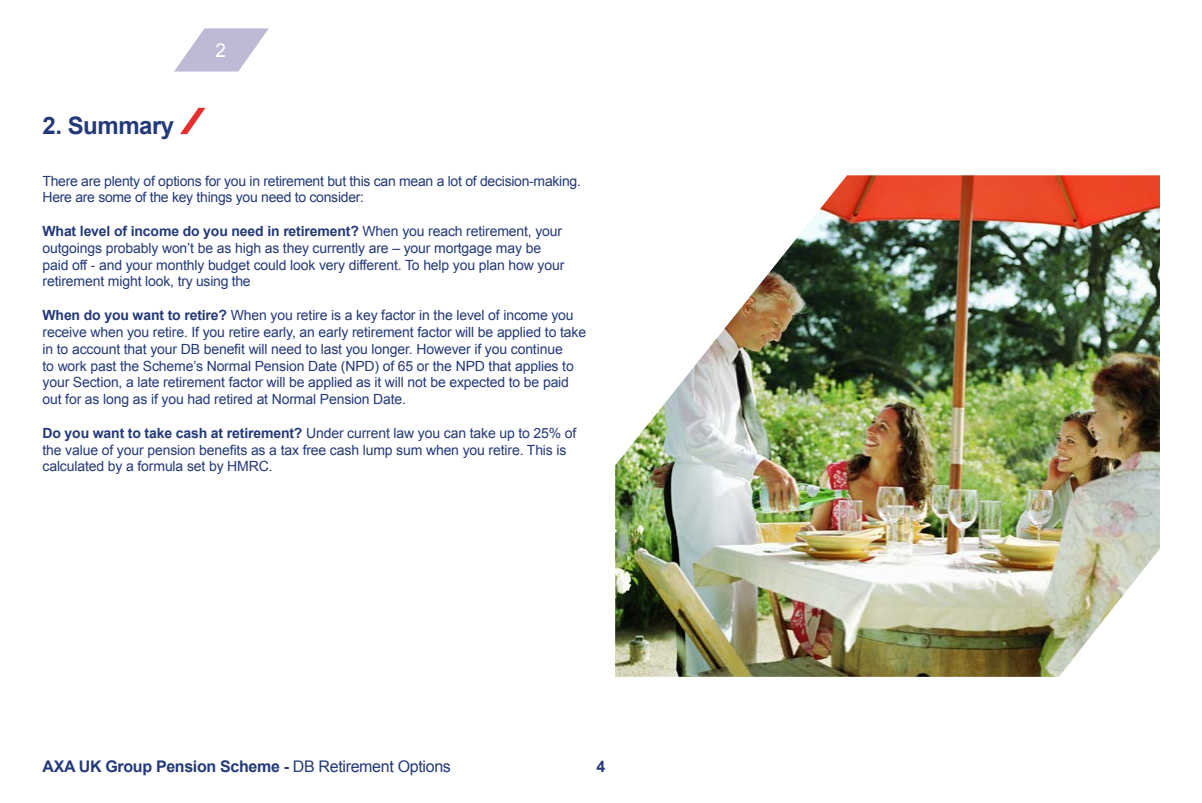
<style>
.page{position:relative;width:1202px;height:803px;background:#fff}
.page>*{position:absolute;margin:0;border:0;box-sizing:border-box;transform-origin:0 0}
.t1{font:700 24px "Arial";letter-spacing:-.02em;color:#233979}
.t2{font:19px "Arial";color:#fff}
.t3{font:700 16px "Arial";letter-spacing:-.02em;color:#233979}
.t4{font:14px/16.8px "Arial";letter-spacing:-.01em;color:#233979}
.s1{font-weight:700}
.s2{font-weight:400}
</style>
<div class="page">
<svg style="left:174px;top:28px;width:95px;height:43px"></svg>
<svg style="left:180px;top:108px;width:25px;height:26px"></svg>
<img style="left:615px;top:175px;width:545px;height:501px">
<h1 class="t1" style="left:43px;top:110px;width:133px">2. Summary</h1>
<h2 class="t2" style="left:215px;top:38px;width:12px">2</h2>
<p class="t4" style="left:43px;top:172px;width:540px">There are plenty of options for you in retirement but this can mean a lot of decision-making.<br>Here are some of the key things you need to consider:</p>
<p class="t4" style="left:43px;top:223px;width:523px"><span class="s1">What level of income do you need in retirement?</span> When you reach retirement, your outgoings probably won’t be as high as they currently are – your mortgage may be paid off - and your monthly budget could look very different. To help you plan how your retirement might look, try using the</p>
<p class="t4" style="left:43px;top:307px;width:545px"><span class="s1">When do you want to retire?</span> When you retire is a key factor in the level of income you receive when you retire. If you retire early, an early retirement factor will be applied to take in to account that your DB benefit will need to last you longer. However if you continue<br>to work past the Scheme’s Normal Pension Date (NPD) of 65 or the NPD that applies to your Section, a late retirement factor will be applied as it will not be expected to be paid out for as long as if you had retired at Normal Pension Date.</p>
<p class="t4" style="left:43px;top:424px;width:535px"><span class="s1">Do you want to take cash at retirement?</span> Under current law you can take up to 25% of the value of your pension benefits as a tax free cash lump sum when you retire. This is calculated by a formula set by HMRC.</p>
<p class="t3" style="left:43px;top:755px;width:410px">AXA UK Group Pension Scheme - <span class="s2">DB Retirement Options</span></p>
<p class="t3" style="left:596px;top:755px;width:10px">4</p>
</div>
